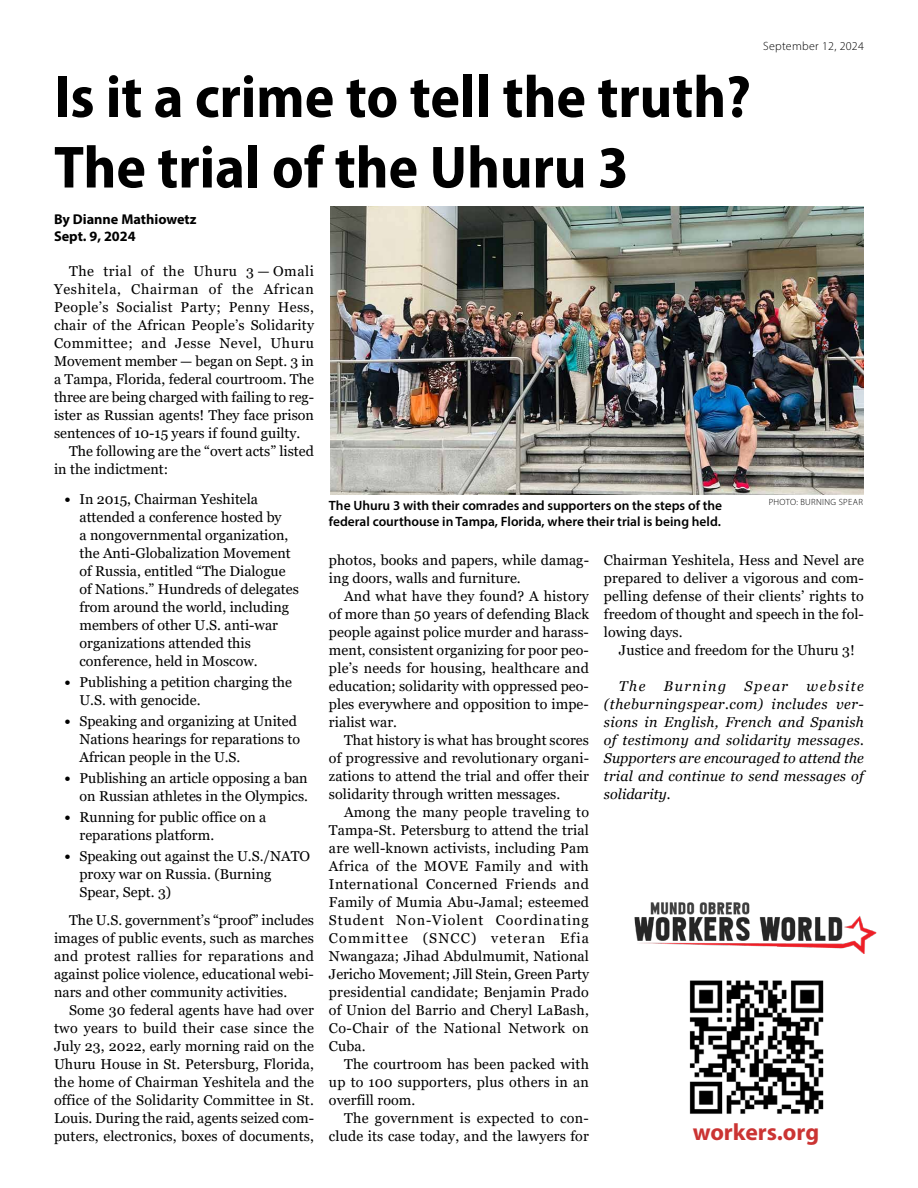
<style>
.page{position:relative;width:918px;height:1188px;background:#fff}
.page>*{position:absolute;margin:0;border:0;box-sizing:border-box;transform-origin:0 0}
.t1{font:700 semi-condensed 60px/70.5px "Myriad Pro";color:#000}
.t2{font:700 23.7px "Myriad Pro";color:#cb3433}
.t3{font:14.25px/18px "Georgia";color:#000;text-align:justify}
.t4{font:italic 14.25px/18px "Georgia";letter-spacing:.015em;color:#000;text-align:justify}
.t5{font:14.25px "Georgia";letter-spacing:.03em;color:#000}
.t6{font:14.25px "Georgia";letter-spacing:.045em;color:#000}
.t7{font:700 14.25px/18px "Myriad Pro";color:#000}
.t8{font:14.25px "Georgia";letter-spacing:.035em;color:#000}
.t9{font:14.25px "Georgia";letter-spacing:.04em;color:#000}
.t10{font:italic 14.25px "Georgia";letter-spacing:.105em;color:#000}
.t11{font:600 13.5px "Myriad Pro";color:#000}
.t12{font:300 12px "Myriad Pro";letter-spacing:.025em;color:#000}
.t13{font:300 9px "Myriad Pro";letter-spacing:.04em;color:#000}
.s1{font-weight:700}
</style>
<div class="page">
<img style="left:635px;top:902px;width:241px;height:52px">
<img style="left:689px;top:980px;width:135px;height:134px">
<img style="left:330px;top:207px;width:534px;height:288px">
<p class="t12" style="left:763px;top:38px;width:102px">September 12, 2024</p>
<h1 class="t1" style="left:54px;top:60px;width:698px">Is it a crime to tell the truth?<br>The trial of the Uhuru 3</h1>
<p class="t7" style="left:54px;top:209px;width:144px">By Dianne Mathiowetz<br>Sept. 9, 2024</p>
<p class="t9" style="left:69px;top:262px;width:246px">The trial of the Uhuru 3 — Omali</p>
<p class="t6" style="left:54px;top:280px;width:261px">Yeshitela, Chairman of the African</p>
<p class="t5" style="left:54px;top:298px;width:262px">People’s Socialist Party; Penny Hess,</p>
<p class="t3" style="left:54px;top:316px;width:262px">chair of the African People’s Solidarity</p>
<p class="t8" style="left:54px;top:334px;width:261px">Committee; and Jesse Nevel, Uhuru</p>
<p class="t3" style="left:54px;top:352px;width:262px">Movement member — began on Sept. 3 in</p>
<p class="t3" style="left:54px;top:370px;width:261px">a Tampa, Florida, federal courtroom. The</p>
<p class="t3" style="left:54px;top:388px;width:262px">three are being charged with failing to reg-</p>
<p class="t3" style="left:54px;top:406px;width:261px">ister as Russian agents! They face prison</p>
<p class="t3" style="left:54px;top:424px;width:248px">sentences of 10-15 years if found guilty.</p>
<p class="t3" style="left:69px;top:442px;width:246px">The following are the “overt acts” listed</p>
<p class="t3" style="left:54px;top:460px;width:116px">in the indictment:</p>
<p class="t3" style="left:80px;top:490px;width:221px;text-align:left;text-indent:-15px"><span class="s1">•</span> In 2015, Chairman Yeshitela attended a conference hosted by<br>a nongovernmental organization, the Anti-Globalization Movement of Russia, entitled “The Dialogue of Nations.” Hundreds of delegates from around the world, including members of other U.S. anti‑war organizations attended this conference, held in Moscow.</p>
<p class="t3" style="left:80px;top:673px;width:214px;text-indent:-15px"><span class="s1">•</span> Publishing a petition charging the<br>U.S. with genocide.</p>
<p class="t3" style="left:80px;top:712px;width:222px;text-align:left;text-indent:-15px"><span class="s1">•</span> Speaking and organizing at United<br>Nations hearings for reparations to<br>African people in the U.S.</p>
<p class="t3" style="left:65px;top:769px;width:245px;text-align:right"><span class="s1">•</span> Publishing an article opposing a ban on Russian athletes in the Olympics.</p>
<p class="t3" style="left:80px;top:808px;width:189px;text-indent:-15px"><span class="s1">•</span> Running for public office on a reparations platform.</p>
<p class="t3" style="left:80px;top:847px;width:232px;text-align:left;text-indent:-15px"><span class="s1">•</span> Speaking out against the U.S./NATO proxy war on Russia. (Burning<br>Spear, Sept. 3)</p>
<p class="t3" style="left:54px;top:912px;width:262px;text-indent:15px">The U.S. government’s “proof” includes images of public events, such as marches and protest rallies for reparations and against police violence, educational webi&shy;nars and other community activities.</p>
<p class="t3" style="left:54px;top:1002px;width:262px;text-indent:15px">Some 30 federal agents have had over two years to build their case since the July 23, 2022, early morning raid on the Uhuru House in St. Petersburg, Florida, the home of Chairman Yeshitela and the office of the Solidarity Committee in St.<br>Louis. During the raid, agents seized com&shy;puters, electronics, boxes of documents,</p>
<p class="t11" style="left:329px;top:497px;width:395px">The Uhuru 3 with their comrades and supporters on the steps of the</p>
<p class="t13" style="left:769px;top:497px;width:96px">PHOTO: BURNING SPEAR</p>
<p class="t11" style="left:329px;top:513px;width:393px">federal courthouse in Tampa, Florida, where their trial is being held.</p>
<p class="t3" style="left:604px;top:552px;width:261px">Chairman Yeshitela, Hess and Nevel are prepared to deliver a vigorous and com&shy;pelling defense of their clients’ rights to freedom of thought and speech in the fol&shy;lowing days.</p>
<p class="t3" style="left:619px;top:642px;width:237px">Justice and freedom for the Uhuru 3!</p>
<p class="t4" style="left:619px;top:678px;width:28px">The</p>
<p class="t10" style="left:664px;top:677px;width:64px">Burning</p>
<p class="t4" style="left:745px;top:678px;width:45px">Spear</p>
<p class="t3" style="left:329px;top:552px;width:261px">photos, books and papers, while damag&shy;ing doors, walls and furniture.</p>
<p class="t3" style="left:329px;top:588px;width:262px;text-indent:15px">And what have they found? A history of more than 50 years of defending Black people against police murder and harass&shy;ment, consistent organizing for poor peo&shy;ple’s needs for housing, healthcare and education; solidarity with oppressed peo&shy;ples everywhere and opposition to impe&shy;rialist war.</p>
<p class="t3" style="left:329px;top:732px;width:262px;text-indent:15px">That history is what has brought scores of progressive and revolutionary organi&shy;zations to attend the trial and offer their solidarity through written messages.</p>
<p class="t3" style="left:329px;top:804px;width:262px;text-indent:15px">Among the many people traveling to Tampa-St. Petersburg to attend the trial are well-known activists, including Pam Africa of the MOVE Family and with International Concerned Friends and Family of Mumia Abu-Jamal; esteemed Student Non-Violent Coordinating Committee (SNCC) veteran Efia Nwangaza; Jihad Abdulmumit, National Jericho Movement; Jill Stein, Green Party presidential candidate; Benjamin Prado of Union del Barrio and Cheryl LaBash, Co-Chair of the National Network on Cuba.</p>
<p class="t3" style="left:329px;top:1056px;width:262px;text-indent:15px">The courtroom has been packed with up to 100 supporters, plus others in an overfill room.</p>
<p class="t3" style="left:329px;top:1110px;width:261px;text-align:right">The government is expected to con&shy;clude its case today, and the lawyers for</p>
<p class="t4" style="left:604px;top:678px;width:262px;text-indent:203px">website (theburningspear.com) includes ver&shy;sions in English, French and Spanish of testimony and solidarity messages.<br>Supporters are encouraged to attend the trial and continue to send messages of solidarity.</p>
<h2 class="t2" style="left:693px;top:1116px;width:128px">workers.org</h2>
</div>
